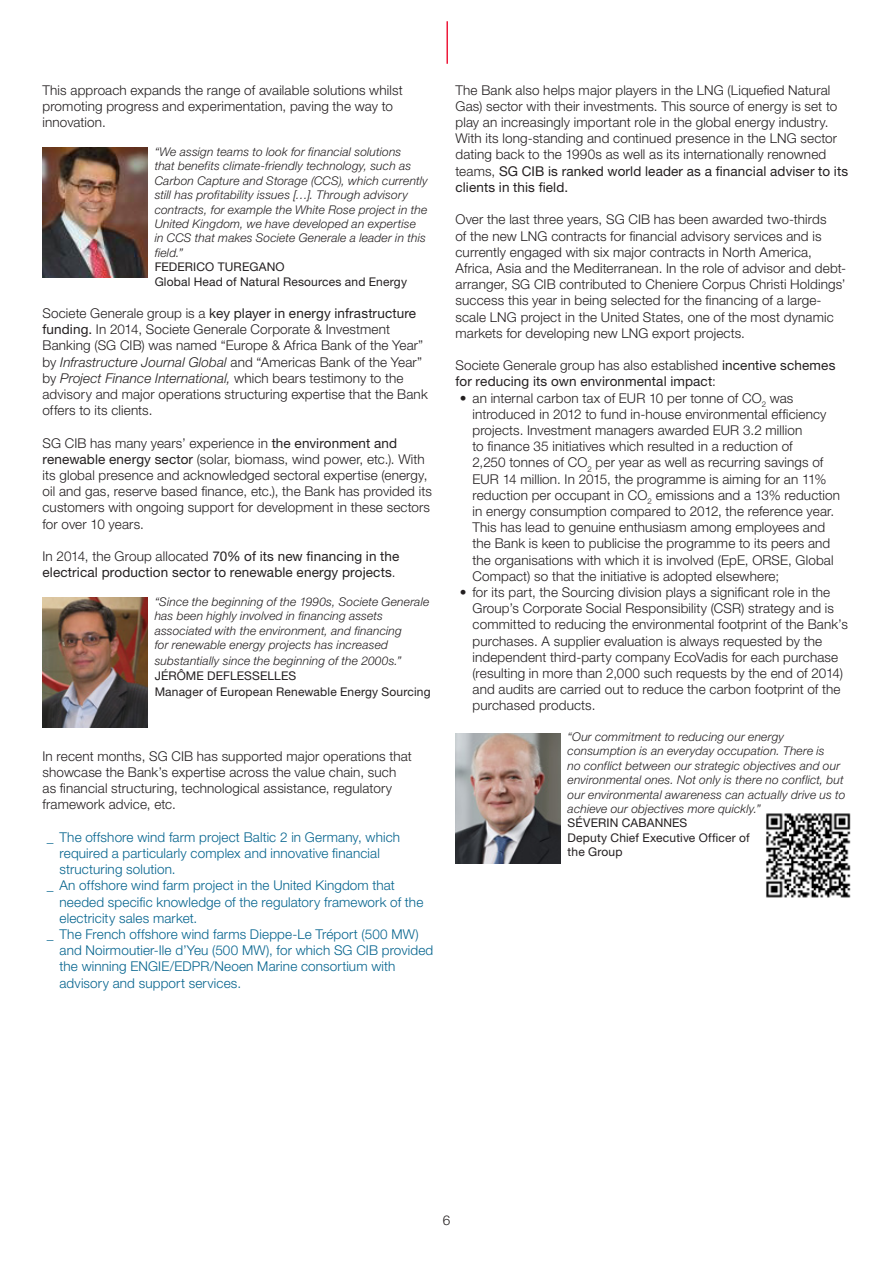
<style>
.page{position:relative;width:893px;height:1263px;background:#fff}
.page>*{position:absolute;margin:0;border:0;box-sizing:border-box;transform-origin:0 0}
.Exergue{font:300 13.5px/16.2px "Helvetica Neue LT Pro";letter-spacing:.01em;color:#231f20}
.Exergue-2{font:300 13.5px/16.2px "Helvetica Neue LT Pro";letter-spacing:.01em;color:#05648e}
.t1{font:13.5px/16.2px "Helvetica Neue LT Pro";letter-spacing:.01em;color:#231f20}
.t2{font:italic 300 12px/14.4px "Helvetica Neue LT Pro";letter-spacing:.015em;color:#231f20}
.t3{font:12px/14.4px "Helvetica Neue LT Pro";letter-spacing:.01em;color:#231f20}
.s1{font-weight:400}
.s2{font-style:italic}
.s3{font-weight:300}
</style>
<div class="page">
<hr style="left:446px;top:21px;width:2px;height:43px;background:#ed1a3a">
<img style="left:43px;top:147px;width:104px;height:130px">
<img style="left:43px;top:597px;width:104px;height:130px">
<img style="left:455px;top:733px;width:105px;height:130px">
<img style="left:766px;top:813px;width:84px;height:84px">
<p class="Exergue" style="left:43px;top:81px;width:362px">This approach expands the range of available solutions whilst promoting progress and experimentation, paving the way to innovation.</p>
<p class="t2" style="left:155px;top:144px;width:275px">“We assign teams to look for financial solutions<br>that benefits climate-friendly technology, such as Carbon Capture and Storage (CCS), which currently still has profitability issues […]. Through advisory contracts, for example the White Rose project in the United Kingdom, we have developed an expertise<br>in CCS that makes Societe Generale a leader in this field.”</p>
<p class="t3" style="left:155px;top:259px;width:132px">FEDERICO TUREGANO</p>
<p class="t3" style="left:155px;top:274px;width:254px">Global Head of Natural Resources and Energy</p>
<p class="Exergue" style="left:43px;top:305px;width:387px">Societe Generale group is a <span class="s1">key player in energy infrastructure funding.</span> In 2014, Societe Generale Corporate &amp; Investment Banking (SG CIB) was named “Europe &amp; Africa Bank of the Year” by <span class="s2">Infrastructure Journal Global</span> and “Americas Bank of the Year” by <span class="s2">Project Finance International,</span> which bears testimony to the advisory and major operations structuring expertise that the Bank offers to its clients.</p>
<p class="Exergue" style="left:43px;top:434px;width:391px">SG CIB has many years’ experience in <span class="s1">the environment and renewable energy sector</span> (solar, biomass, wind power, etc.). With its global presence and acknowledged sectoral expertise (energy, oil and gas, reserve based finance, etc.), the Bank has provided its customers with ongoing support for development in these sectors for over 10 years.</p>
<p class="t1" style="left:43px;top:548px;width:358px"><span class="s3">In 2014, the Group allocated</span> 70% of its new financing in the electrical production sector to renewable energy projects<span class="s3">.</span></p>
<p class="t2" style="left:155px;top:594px;width:276px">“Since the beginning of the 1990s, Societe Generale has been highly involved in financing assets associated with the environment, and financing<br>for renewable energy projects has increased</p>
<p class="t2" style="left:155px;top:654px;width:248px">substantially since the beginning of the 2000s.”</p>
<p class="t3" style="left:155px;top:668px;width:143px">JÉRÔME DEFLESSELLES</p>
<p class="t3" style="left:155px;top:684px;width:278px">Manager of European Renewable Energy Sourcing</p>
<p class="Exergue" style="left:43px;top:747px;width:371px">In recent months, SG CIB has supported major operations that showcase the Bank’s expertise across the value chain, such as financial structuring, technological assistance, regulatory framework advice, etc.</p>
<p class="Exergue-2" style="left:60px;top:828px;width:342px;text-indent:-13px">_ The offshore wind farm project Baltic 2 in Germany, which required a particularly complex and innovative financial structuring solution.</p>
<p class="Exergue-2" style="left:60px;top:877px;width:365px;text-indent:-13px">_ An offshore wind farm project in the United Kingdom that needed specific knowledge of the regulatory framework of the electricity sales market.</p>
<p class="Exergue-2" style="left:60px;top:926px;width:375px;text-indent:-13px">_ The French offshore wind farms Dieppe-Le Tréport (500 MW) and Noirmoutier-Ile d’Yeu (500 MW), for which SG CIB provided the winning ENGIE/EDPR/Neoen Marine consortium with advisory and support services.</p>
<p class="Exergue" style="left:455px;top:81px;width:383px">The Bank also helps major players in the LNG (Liquefied Natural<br>Gas) sector with their investments. This source of energy is set to play an increasingly important role in the global energy industry.</p>
<p class="Exergue" style="left:455px;top:130px;width:394px">With its long-standing and continued presence in the LNG sector dating back to the 1990s as well as its internationally renowned teams, <span class="s1">SG CIB is ranked world leader as a financial adviser to its clients in this field.</span></p>
<p class="Exergue" style="left:455px;top:211px;width:392px">Over the last three years, SG CIB has been awarded two-thirds<br>of the new LNG contracts for financial advisory services and is currently engaged with six major contracts in North America, Africa, Asia and the Mediterranean. In the role of advisor and debt&shy;arranger, SG CIB contributed to Cheniere Corpus Christi Holdings’ success this year in being selected for the financing of a large&shy;scale LNG project in the United States, one of the most dynamic markets for developing new LNG export projects.</p>
<p class="t1" style="left:455px;top:357px;width:381px"><span class="s3">Societe Generale group has also established</span> incentive schemes for reducing its own environmental impact<span class="s3">:</span></p>
<p class="Exergue" style="left:472px;top:389px;width:369px;text-indent:-13px">• an internal carbon tax of EUR 10 per tonne of CO<sub>2</sub> was introduced in 2012 to fund in-house environmental efficiency projects. Investment managers awarded EUR 3.2 million<br>to finance 35 initiatives which resulted in a reduction of<br>2,250 tonnes of CO<sub>2</sub> per year as well as recurring savings of EUR 14 million. In 2015, the programme is aiming for an 11% reduction per occupant in CO<sub>2</sub> emissions and a 13% reduction in energy consumption compared to 2012, the reference year.<br>This has lead to genuine enthusiasm among employees and the Bank is keen to publicise the programme to its peers and the organisations with which it is involved (EpE, ORSE, Global Compact) so that the initiative is adopted elsewhere;</p>
<p class="Exergue" style="left:472px;top:584px;width:377px;text-indent:-13px">• for its part, the Sourcing division plays a significant role in the Group’s Corporate Social Responsibility (CSR) strategy and is committed to reducing the environmental footprint of the Bank’s purchases. A supplier evaluation is always requested by the independent third-party company EcoVadis for each purchase (resulting in more than 2,000 such requests by the end of 2014) and audits are carried out to reduce the carbon footprint of the purchased products.</p>
<p class="t2" style="left:568px;top:729px;width:279px">“Our commitment to reducing our energy consumption is an everyday occupation. There is<br>no conflict between our strategic objectives and our environmental ones. Not only is there no conflict, but our environmental awareness can actually drive us to achieve our objectives more quickly.”</p>
<p class="t3" style="left:568px;top:816px;width:121px">SÉVERIN CABANNES</p>
<p class="t3" style="left:568px;top:830px;width:184px">Deputy Chief Executive Officer of the Group</p>
<p class="Exergue" style="left:443px;top:1212px;width:9px">6</p>
</div>
